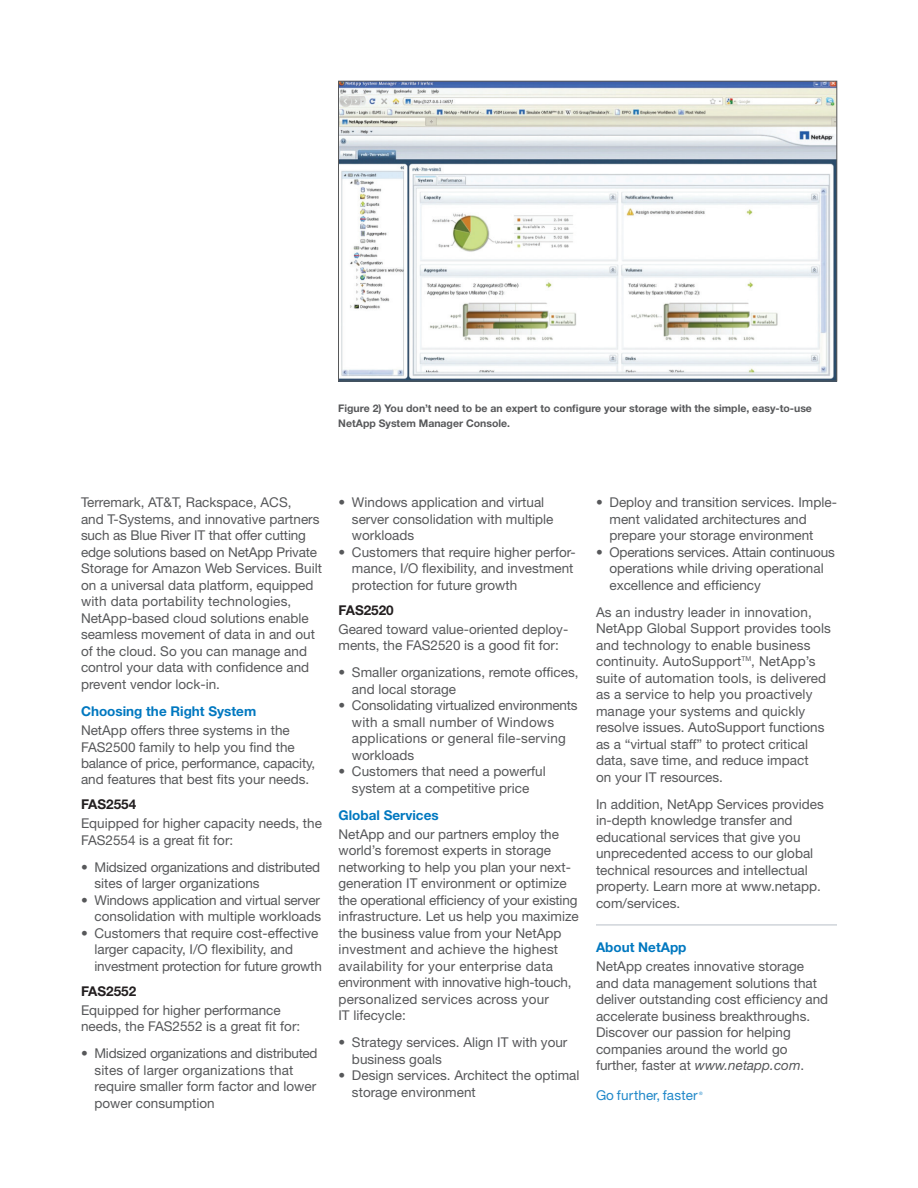
<style>
.page{position:relative;width:918px;height:1188px;background:#fff}
.page>*{position:absolute;margin:0;border:0;box-sizing:border-box;transform-origin:0 0}
.t1{font:13.5px/16.5px "Helvetica Neue";color:#57585a}
.t2{font:700 13.5px "Helvetica Neue";color:#0078c0}
.t3{font:700 13.5px "Helvetica Neue";color:#231f20}
.t4{font:13.5px "Helvetica Neue";letter-spacing:.01em;color:#2088c9}
.t5{font:700 10.5px/14.2px "Helvetica Neue";color:#57585a}
.t6{font:4.5px "Helvetica Neue";color:#2088c9}
.s1{font-style:italic}
</style>
<div class="page">
<hr style="left:596px;top:925px;width:241px;height:1px;background:#b8bfc7">
<img style="left:340px;top:83px;width:495px;height:296px">
<div style="left:338px;top:81px;width:499px;height:300px;border:1px solid #57585a"></div>
<p class="t5" style="left:338px;top:401px;width:475px">Figure 2) You don’t need to be an expert to configure your storage with the simple, easy-to-use<br>NetApp System Manager Console.</p>
<p class="t1" style="left:81px;top:494px;width:242px">Terremark, AT&amp;T, Rackspace, ACS,<br>and T-Systems, and innovative partners such as Blue River IT that offer cutting edge solutions based on NetApp Private Storage for Amazon Web Services. Built on a universal data platform, equipped with data portability technologies, NetApp-based cloud solutions enable seamless movement of data in and out of the cloud. So you can manage and control your data with confidence and prevent vendor lock-in.</p>
<p class="t2" style="left:81px;top:703px;width:177px">Choosing the Right System</p>
<p class="t1" style="left:81px;top:722px;width:236px">NetApp offers three systems in the FAS2500 family to help you find the balance of price, performance, capacity, and features that best fits your needs.</p>
<p class="t3" style="left:81px;top:796px;width:57px">FAS2554</p>
<p class="t1" style="left:81px;top:815px;width:242px">Equipped for higher capacity needs, the<br>FAS2554 is a great fit for:</p>
<p class="t1" style="left:94px;top:859px;width:227px;text-indent:-14px">• Midsized organizations and distributed sites of larger organizations</p>
<p class="t1" style="left:81px;top:892px;width:242px;text-align:right">• Windows application and virtual server consolidation with multiple workloads</p>
<p class="t1" style="left:94px;top:925px;width:229px;text-indent:-14px">• Customers that require cost-effective larger capacity, I/O flexibility, and investment protection for future growth</p>
<p class="t3" style="left:81px;top:982px;width:57px">FAS2552</p>
<p class="t1" style="left:81px;top:1001px;width:221px">Equipped for higher performance needs, the FAS2552 is a great fit for:</p>
<p class="t1" style="left:94px;top:1045px;width:225px;text-indent:-14px">• Midsized organizations and distributed sites of larger organizations that require smaller form factor and lower power consumption</p>
<p class="t1" style="left:352px;top:494px;width:203px;text-indent:-14px">• Windows application and virtual server consolidation with multiple workloads</p>
<p class="t1" style="left:352px;top:544px;width:225px;text-indent:-14px">• Customers that require higher perfor&shy;mance, I/O flexibility, and investment protection for future growth</p>
<p class="t3" style="left:338px;top:601px;width:57px">FAS2520</p>
<p class="t1" style="left:338px;top:620px;width:231px">Geared toward value-oriented deploy&shy;ments, the FAS2520 is a good fit for:</p>
<p class="t1" style="left:352px;top:664px;width:228px;text-indent:-14px">• Smaller organizations, remote offices, and local storage</p>
<p class="t1" style="left:352px;top:697px;width:227px;text-indent:-14px">• Consolidating virtualized environments with a small number of Windows applications or general file-serving workloads</p>
<p class="t1" style="left:338px;top:763px;width:209px;text-align:center">• Customers that need a powerful system at a competitive price</p>
<p class="t2" style="left:338px;top:807px;width:102px">Global Services</p>
<p class="t1" style="left:338px;top:826px;width:242px">NetApp and our partners employ the world’s foremost experts in storage networking to help you plan your next&shy;generation IT environment or optimize the operational efficiency of your existing infrastructure. Let us help you maximize the business value from your NetApp investment and achieve the highest availability for your enterprise data environment with innovative high-touch, personalized services across your<br>IT lifecycle:</p>
<p class="t1" style="left:352px;top:1034px;width:217px;text-indent:-14px">• Strategy services. Align IT with your business goals</p>
<p class="t1" style="left:352px;top:1067px;width:229px;text-indent:-14px">• Design services. Architect the optimal storage environment</p>
<p class="t1" style="left:609px;top:494px;width:229px;text-indent:-14px">• Deploy and transition services. Imple&shy;ment validated architectures and prepare your storage environment</p>
<p class="t1" style="left:609px;top:544px;width:227px;text-indent:-14px">• Operations services. Attain continuous operations while driving operational excellence and efficiency</p>
<p class="t1" style="left:596px;top:604px;width:237px">As an industry leader in innovation, NetApp Global Support provides tools and technology to enable business continuity. AutoSupport<sup>TM</sup>, NetApp’s suite of automation tools, is delivered as a service to help you proactively manage your systems and quickly resolve issues. AutoSupport functions as a “virtual staff” to protect critical data, save time, and reduce impact<br>on your IT resources.</p>
<p class="t1" style="left:596px;top:796px;width:229px">In addition, NetApp Services provides in-depth knowledge transfer and educational services that give you unprecedented access to our global technical resources and intellectual property. Learn more at www.netapp. com/services.</p>
<p class="t2" style="left:596px;top:939px;width:92px">About NetApp</p>
<p class="t1" style="left:596px;top:958px;width:234px">NetApp creates innovative storage and data management solutions that deliver outstanding cost efficiency and accelerate business breakthroughs.<br>Discover our passion for helping companies around the world go further, faster at <span class="s1">www.netapp.com</span>.</p>
<p class="t4" style="left:596px;top:1087px;width:103px">Go further, faster</p>
<p class="t6" style="left:699px;top:1091px;width:5px">®</p>
</div>
